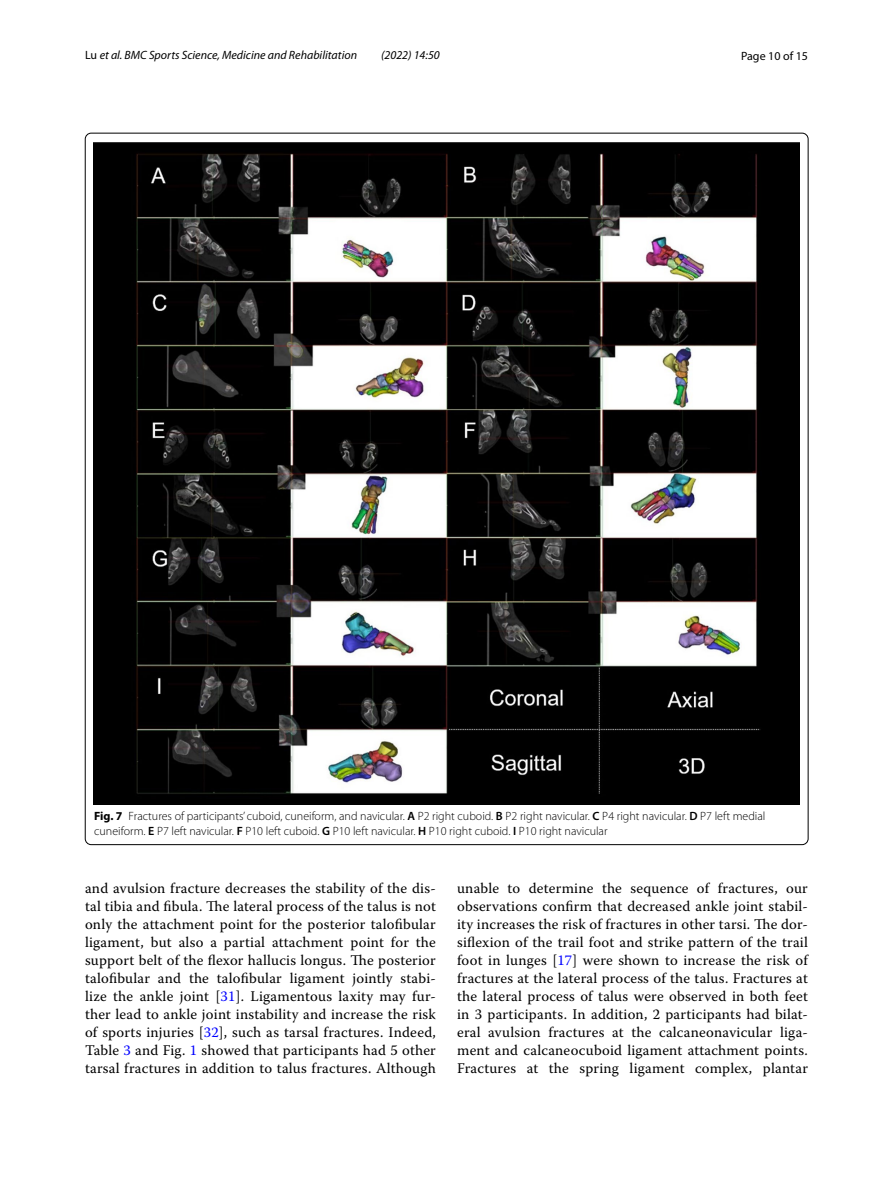
<style>
.page{position:relative;width:893px;height:1187px;background:#fff}
.page>*{position:absolute;margin:0;border:0;box-sizing:border-box;transform-origin:0 0}
.t1{font:14.7px/18px "Warnock Pro";letter-spacing:.015em;color:#000;text-align:justify}
.t2{font:300 12px/15px "Myriad Pro";color:#000}
.t3{font:italic 12px "Myriad Pro";color:#000}
.t4{font:12px "Myriad Pro";color:#000}
.s1{font-style:normal}
.s2{font-weight:700}
.s3{font-weight:600}
.s4{color:#00f}
</style>
<div class="page">
<img style="left:94px;top:142px;width:706px;height:662px">
<p class="t3" style="left:85px;top:48px;width:274px"><span class="s1">Lu</span> et al. BMC Sports Science, Medicine and Rehabilitation</p>
<p class="t3" style="left:381px;top:48px;width:60px">(2022) 14:50</p>
<p class="t4" style="left:741px;top:48px;width:68px">Page 10 of 15</p>
<p class="t2" style="left:94px;top:808px;width:673px"><span class="s2">Fig. 7</span> Fractures of participants’ cuboid, cuneiform, and navicular. <span class="s3">A</span> P2 right cuboid. <span class="s3">B</span> P2 right navicular. <span class="s3">C</span> P4 right navicular. <span class="s3">D</span> P7 left medial cuneiform. <span class="s3">E</span> P7 left navicular. <span class="s3">F</span> P10 left cuboid. <span class="s3">G</span> P10 left navicular. <span class="s3">H</span> P10 right cuboid. <span class="s3">I</span> P10 right navicular</p>
<p class="t1" style="left:85px;top:879px;width:352px">and avulsion fracture decreases the stability of the dis&shy;tal tibia and fibula. The lateral process of the talus is not only the attachment point for the posterior talofibular ligament, but also a partial attachment point for the support belt of the flexor hallucis longus. The posterior talofibular and the talofibular ligament jointly stabi&shy;lize the ankle joint [<span class="s4">31</span>]. Ligamentous laxity may fur&shy;ther lead to ankle joint instability and increase the risk of sports injuries [<span class="s4">32</span>], such as tarsal fractures. Indeed, Table <span class="s4">3</span> and Fig. <span class="s4">1</span> showed that participants had 5 other tarsal fractures in addition to talus fractures. Although</p>
<p class="t1" style="left:457px;top:879px;width:352px">unable to determine the sequence of fractures, our observations confirm that decreased ankle joint stabil&shy;ity increases the risk of fractures in other tarsi. The dor&shy;siflexion of the trail foot and strike pattern of the trail foot in lunges [<span class="s4">17</span>] were shown to increase the risk of fractures at the lateral process of the talus. Fractures at the lateral process of talus were observed in both feet in 3 participants. In addition, 2 participants had bilat&shy;eral avulsion fractures at the calcaneonavicular liga&shy;ment and calcaneocuboid ligament attachment points.<br>Fractures at the spring ligament complex, plantar</p>
</div>
